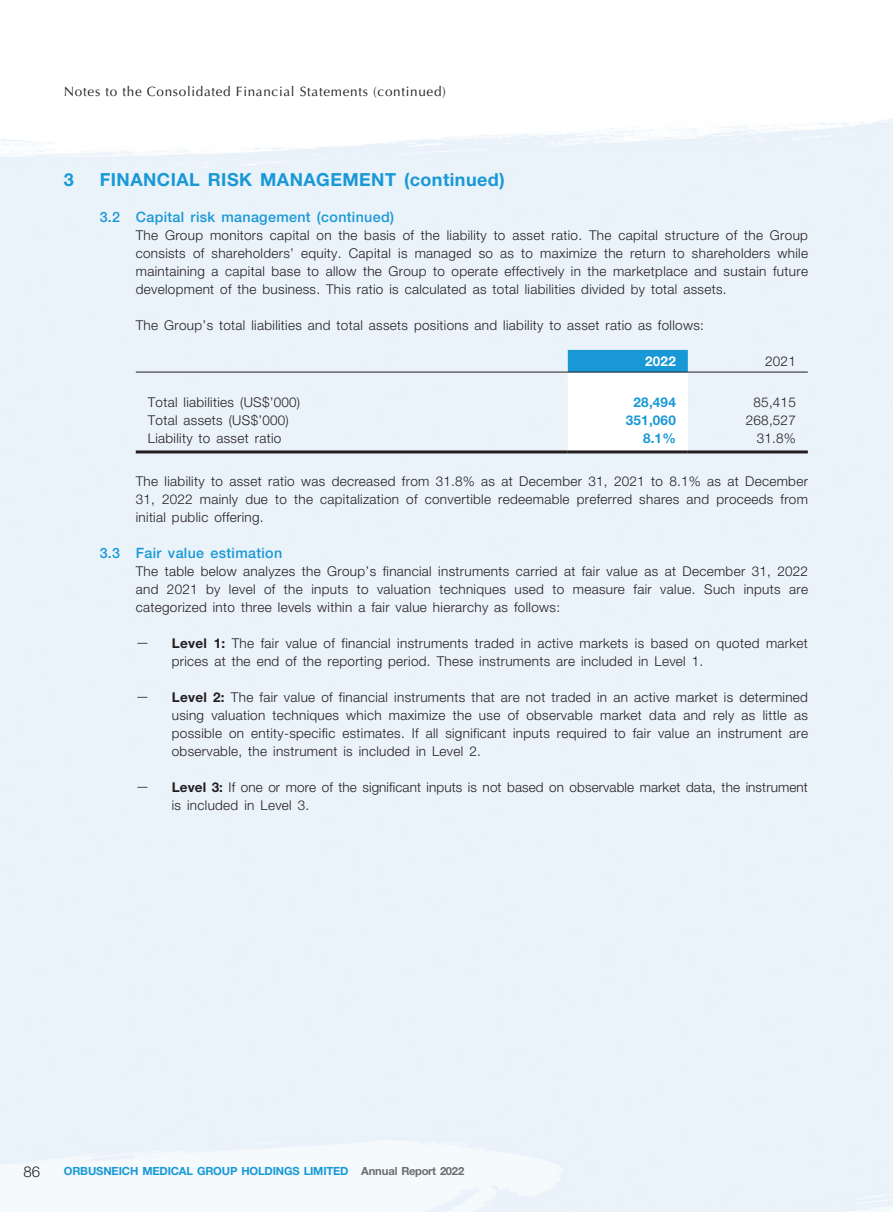
<style>
.page{position:relative;width:893px;height:1212px;background:#fff}
.page>*{position:absolute;margin:0;border:0;box-sizing:border-box;transform-origin:0 0}
._03_H1{font:700 18px "Helvetica Neue LT Std";letter-spacing:.025em;color:#1899d6}
.t1{font:300 15px "Helvetica Neue LT Std";color:#231f20}
._04___H2{font:500 14.25px "Helvetica Neue LT Std";letter-spacing:.025em;color:#1899d6}
._01_Body_Text{font:300 13.5px/18px "Helvetica Neue LT Std";letter-spacing:.025em;color:#231f20;text-align:justify}
._15_Table_Stub{font:300 13.5px "Helvetica Neue LT Std";letter-spacing:.025em;color:#231f20}
.t2{font:13.5px "Optima LT Std";letter-spacing:.05em;color:#231f20}
._01_Body_Text-2{font:700 13.5px "Helvetica Neue LT Std";letter-spacing:.015em;color:#1899d6}
._01_Body_Text-3{font:700 13.5px "Helvetica Neue LT Std";color:#fff}
.t3{font:700 11.25px "Helvetica Neue LT Std";letter-spacing:-.015em;color:#1899d6}
.s1{font-weight:700}
.s2{color:#6c6d70}
</style>
<div class="page">
<svg style="left:568px;top:350px;width:120px;height:100px"></svg>
<hr style="left:136px;top:372px;width:432px;height:1px;background:#231f20">
<hr style="left:568px;top:372px;width:120px;height:1px;background:#231f20">
<hr style="left:688px;top:372px;width:120px;height:1px;background:#231f20">
<hr style="left:136px;top:450px;width:432px;height:3px;background:#231f20">
<hr style="left:568px;top:450px;width:120px;height:3px;background:#231f20">
<hr style="left:688px;top:450px;width:120px;height:3px;background:#231f20">
<p class="t2" style="left:64px;top:84px;width:384px">Notes to the Consolidated Financial Statements (continued)</p>
<p class="_03_H1" style="left:64px;top:169px;width:12px">3</p>
<p class="_03_H1" style="left:100px;top:169px;width:406px">FINANCIAL RISK MANAGEMENT (continued)</p>
<p class="_04___H2" style="left:100px;top:209px;width:296px">3.2 Capital risk management (continued)</p>
<p class="_01_Body_Text" style="left:136px;top:226px;width:674px">The Group monitors capital on the basis of the liability to asset ratio. The capital structure of the Group consists of shareholders’ equity. Capital is managed so as to maximize the return to shareholders while maintaining a capital base to allow the Group to operate effectively in the marketplace and sustain future development of the business. This ratio is calculated as total liabilities divided by total assets.</p>
<p class="_01_Body_Text" style="left:136px;top:316px;width:570px">The Group’s total liabilities and total assets positions and liability to asset ratio as follows:</p>
<p class="_01_Body_Text-3" style="left:645px;top:353px;width:32px">2022</p>
<p class="_01_Body_Text" style="left:765px;top:352px;width:32px">2021</p>
<p class="_15_Table_Stub" style="left:148px;top:394px;width:154px">Total liabilities (US$’000)</p>
<p class="_01_Body_Text-2" style="left:634px;top:394px;width:44px">28,494</p>
<p class="_01_Body_Text" style="left:754px;top:393px;width:44px">85,415</p>
<p class="_15_Table_Stub" style="left:148px;top:412px;width:143px">Total assets (US$’000)</p>
<p class="_01_Body_Text-2" style="left:626px;top:412px;width:51px">351,060</p>
<p class="_01_Body_Text" style="left:746px;top:411px;width:51px">268,527</p>
<p class="_15_Table_Stub" style="left:148px;top:430px;width:135px">Liability to asset ratio</p>
<p class="_01_Body_Text-2" style="left:643px;top:430px;width:34px">8.1%</p>
<p class="_01_Body_Text" style="left:757px;top:429px;width:41px">31.8%</p>
<p class="_01_Body_Text" style="left:136px;top:472px;width:674px">The liability to asset ratio was decreased from 31.8% as at December 31, 2021 to 8.1% as at December 31, 2022 mainly due to the capitalization of convertible redeemable preferred shares and proceeds from initial public offering.</p>
<p class="_04___H2" style="left:100px;top:544px;width:184px">3.3 Fair value estimation</p>
<p class="_01_Body_Text" style="left:136px;top:562px;width:674px">The table below analyzes the Group’s financial instruments carried at fair value as at December 31, 2022 and 2021 by level of the inputs to valuation techniques used to measure fair value. Such inputs are categorized into three levels within a fair value hierarchy as follows:</p>
<p class="_01_Body_Text" style="left:172px;top:634px;width:638px;text-indent:-36px">— <span class="s1">Level 1:</span> The fair value of financial instruments traded in active markets is based on quoted market prices at the end of the reporting period. These instruments are included in Level 1.</p>
<p class="_01_Body_Text" style="left:172px;top:688px;width:638px;text-indent:-36px">— <span class="s1">Level 2:</span> The fair value of financial instruments that are not traded in an active market is determined using valuation techniques which maximize the use of observable market data and rely as little as possible on entity-specific estimates. If all significant inputs required to fair value an instrument are observable, the instrument is included in Level 2.</p>
<p class="_01_Body_Text" style="left:172px;top:778px;width:638px;text-indent:-36px">— <span class="s1">Level 3:</span> If one or more of the significant inputs is not based on observable market data, the instrument is included in Level 3.</p>
<p class="t1" style="left:23px;top:1162px;width:18px">86</p>
<p class="t3" style="left:64px;top:1164px;width:402px">ORBUSNEICH MEDICAL GROUP HOLDINGS LIMITED <span class="s2">Annual Report 2022</span></p>
</div>
